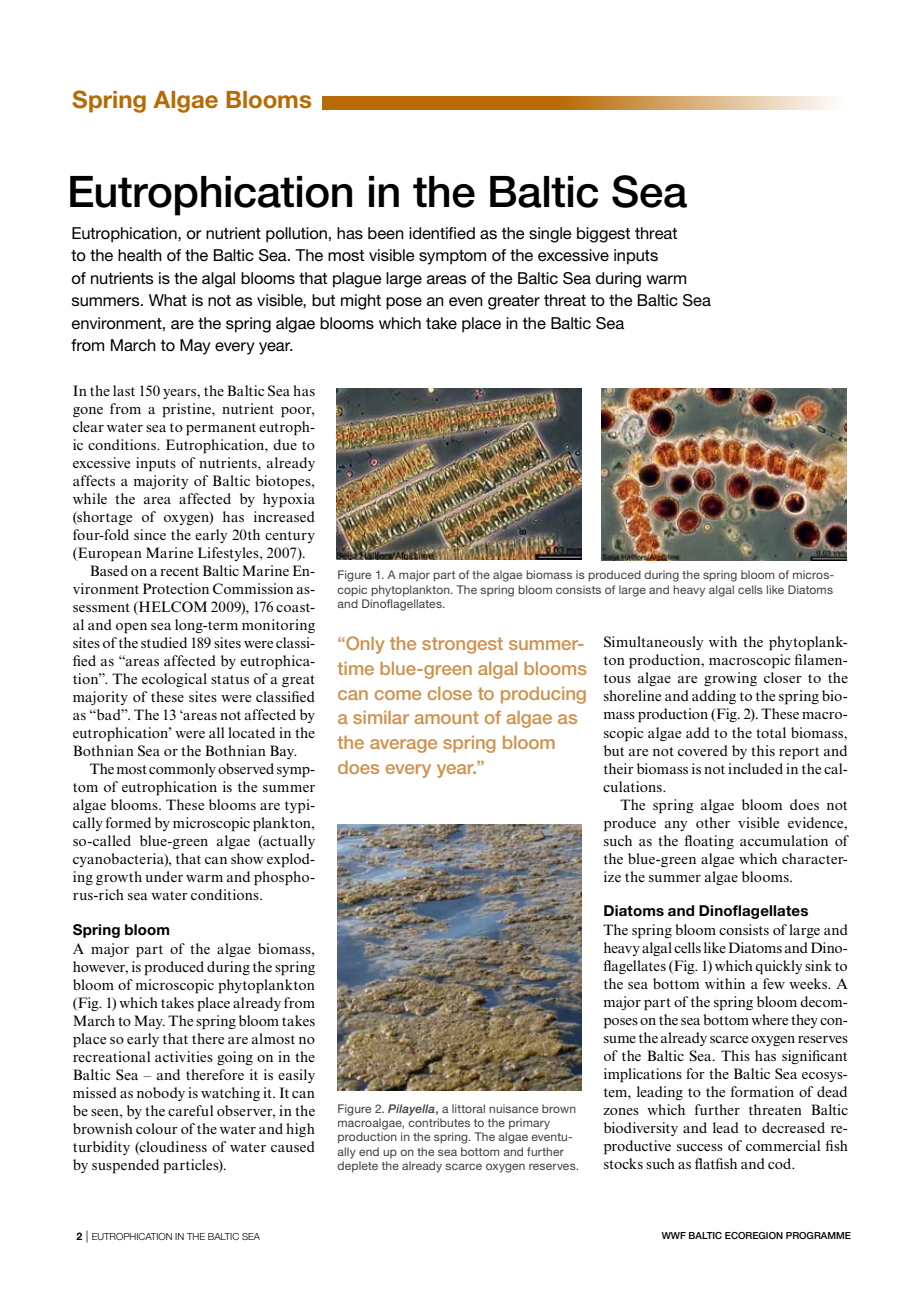
<style>
.page{position:relative;width:919px;height:1289px;background:#fff}
.page>*{position:absolute;margin:0;border:0;box-sizing:border-box;transform-origin:0 0}
.t1{font:500 43.5px "Helvetica Neue LT Std";letter-spacing:-.01em;color:#000}
.t2{font:700 24px "Helvetica Neue LT Std";color:#b86a05}
.t3{font:500 18.75px/24.8px "Helvetica Neue LT Std";letter-spacing:-.005em;color:#cf924d}
.t4{font:16.5px/22.5px "Helvetica Neue LT Std";letter-spacing:-.005em;color:#000}
.t5{font:15px/18px "Times New Roman MT Std";letter-spacing:.01em;color:#000;text-align:justify}
.t6{font:700 15px "Helvetica Neue LT Std";letter-spacing:.015em;color:#000}
.t7{font:15px "Times New Roman MT Std";letter-spacing:-.01em;color:#000}
.t8{font:12px/14.2px "Helvetica Neue LT Std";letter-spacing:.015em;color:#3e3e40;text-align:justify}
.t9{font:300 9.75px "Helvetica Neue LT Std";color:#000}
.t10{font:500 9.75px "Helvetica Neue LT Std";color:#000}
.s1{font-weight:500;font-style:italic}
.s2{font-weight:500}
.s3{font-weight:700;font-size:10.5px}
.s4{font-size:12px}
</style>
<div class="page">
<img style="left:336px;top:388px;width:246px;height:171px">
<img style="left:601px;top:388px;width:245px;height:172px">
<img style="left:337px;top:824px;width:244px;height:266px">
<svg style="left:322px;top:96px;width:510px;height:14px;background:#c99045"></svg>
<h2 class="t2" style="left:72px;top:85px;width:241px">Spring Algae Blooms</h2>
<h1 class="t1" style="left:67px;top:165px;width:621px">Eutrophication in the Baltic Sea</h1>
<p class="t4" style="left:72px;top:221px;width:640px">Eutrophication, or nutrient pollution, has been identified as the single biggest threat<br>to the health of the Baltic Sea. The most visible symptom of the excessive inputs<br>of nutrients is the algal blooms that plague large areas of the Baltic Sea during warm summers. What is not as visible, but might pose an even greater threat to the Baltic Sea environment, are the spring algae blooms which take place in the Baltic Sea<br>from March to May every year.</p>
<p class="t5" style="left:73px;top:382px;width:244px">In the last 150 years, the Baltic Sea has</p>
<p class="t5" style="left:73px;top:400px;width:244px">gone from a pristine, nutrient poor,</p>
<p class="t5" style="left:73px;top:418px;width:244px">clear water sea to permanent eutroph-</p>
<p class="t5" style="left:73px;top:436px;width:244px">ic conditions. Eutrophication, due to</p>
<p class="t5" style="left:73px;top:454px;width:244px">excessive inputs of nutrients, already</p>
<p class="t5" style="left:73px;top:472px;width:244px">affects a majority of Baltic biotopes,</p>
<p class="t5" style="left:73px;top:490px;width:244px">while the area affected by hypoxia</p>
<p class="t5" style="left:73px;top:508px;width:244px">(shortage of oxygen) has increased</p>
<p class="t5" style="left:73px;top:526px;width:244px">four-fold since the early 20th century</p>
<p class="t5" style="left:73px;top:544px;width:235px">(European Marine Lifestyles, 2007).</p>
<p class="t5" style="left:90px;top:562px;width:227px">Based on a recent Baltic Marine En-</p>
<p class="t5" style="left:73px;top:580px;width:244px">vironment Protection Commission as-</p>
<p class="t5" style="left:73px;top:598px;width:244px">sessment (HELCOM 2009), 176 coast-</p>
<p class="t5" style="left:73px;top:616px;width:244px">al and open sea long-term monitoring</p>
<p class="t5" style="left:73px;top:634px;width:243px">sites of the studied 189 sites were classi-</p>
<p class="t5" style="left:73px;top:652px;width:244px">fied as “areas affected by eutrophica-</p>
<p class="t5" style="left:73px;top:670px;width:244px">tion”. The ecological status of a great</p>
<p class="t5" style="left:73px;top:688px;width:244px">majority of these sites were classified</p>
<p class="t5" style="left:73px;top:706px;width:244px">as “bad”. The 13 ‘areas not affected by</p>
<p class="t5" style="left:73px;top:724px;width:244px">eutrophication’ were all located in the</p>
<p class="t5" style="left:73px;top:742px;width:226px">Bothnian Sea or the Bothnian Bay.</p>
<p class="t7" style="left:90px;top:760px;width:227px">The most commonly observed symp-</p>
<p class="t5" style="left:73px;top:778px;width:244px">tom of eutrophication is the summer</p>
<p class="t5" style="left:73px;top:796px;width:244px">algae blooms. These blooms are typi-</p>
<p class="t5" style="left:73px;top:814px;width:244px">cally formed by microscopic plankton,</p>
<p class="t5" style="left:73px;top:832px;width:244px">so-called blue-green algae (actually</p>
<p class="t5" style="left:73px;top:850px;width:244px">cyanobacteria), that can show explod-</p>
<p class="t5" style="left:73px;top:868px;width:244px">ing growth under warm and phospho-</p>
<p class="t5" style="left:73px;top:886px;width:192px">rus-rich sea water conditions.</p>
<p class="t6" style="left:73px;top:920px;width:99px">Spring bloom</p>
<p class="t5" style="left:73px;top:939px;width:244px">A major part of the algae biomass, however, is produced during the spring bloom of microscopic phytoplankton (Fig. 1) which takes place already from March to May. The spring bloom takes place so early that there are almost no recreational activities going on in the Baltic Sea – and therefore it is easily missed as nobody is watching it. It can be seen, by the careful observer, in the brownish colour of the water and high turbidity (cloudiness of water caused by suspended particles).</p>
<p class="t8" style="left:337px;top:568px;width:498px">Figure 1. A major part of the algae biomass is produced during the spring bloom of micros&shy;copic phytoplankton. The spring bloom consists of large and heavy algal cells like Diatoms and Dinoflagellates.</p>
<p class="t3" style="left:337px;top:631px;width:251px">“Only the strongest summer&shy;time blue-green algal blooms can come close to producing a similar amount of algae as the average spring bloom does every year.”</p>
<p class="t8" style="left:337px;top:1101px;width:243px;text-align:left">Figure 2. <span class="s1">Pilayella</span><span class="s2">,</span> a littoral nuisance brown macroalgae, contributes to the primary production in the spring. The algae eventu&shy;ally end up on the sea bottom and further deplete the already scarce oxygen reserves.</p>
<p class="t5" style="left:603px;top:633px;width:246px">Simultaneously with the phytoplank&shy;ton production, macroscopic filamen&shy;tous algae are growing closer to the shoreline and adding to the spring bio&shy;mass production (Fig. 2). These macro&shy;scopic algae add to the total biomass, but are not covered by this report and their biomass is not included in the cal&shy;culations.</p>
<p class="t5" style="left:603px;top:795px;width:246px;text-indent:17px">The spring algae bloom does not produce any other visible evidence, such as the floating accumulation of the blue-green algae which character&shy;ize the summer algae blooms.</p>
<p class="t6" style="left:603px;top:901px;width:206px">Diatoms and Dinoflagellates</p>
<p class="t5" style="left:603px;top:921px;width:246px">The spring bloom consists of large and heavy algal cells like Diatoms and Dino&shy;flagellates (Fig. 1) which quickly sink to the sea bottom within a few weeks. A major part of the spring bloom decom&shy;poses on the sea bottom where they con&shy;sume the already scarce oxygen reserves of the Baltic Sea. This has significant implications for the Baltic Sea ecosys&shy;tem, leading to the formation of dead zones which further threaten Baltic biodiversity and lead to decreased re&shy;productive success of commercial fish stocks such as flatfish and cod.</p>
<p class="t9" style="left:77px;top:1230px;width:185px"><span class="s3">2</span> <span class="s4">|</span> EUTROPHICATION IN THE BALTIC SEA</p>
<p class="t10" style="left:661px;top:1229px;width:191px">WWF BALTIC ECOREGION PROGRAMME</p>
</div>
